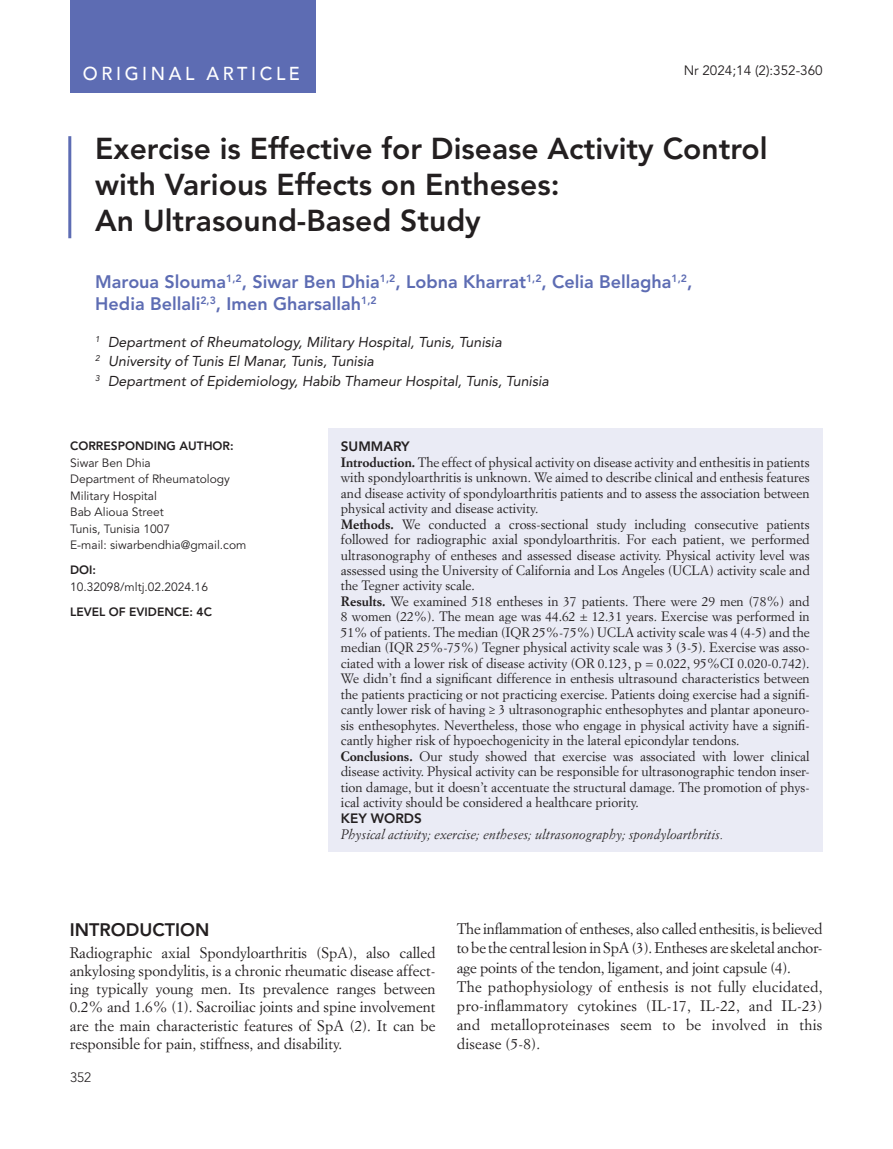
<style>
.page{position:relative;width:893px;height:1149px;background:#fff}
.page>*{position:absolute;margin:0;border:0;box-sizing:border-box;transform-origin:0 0}
.Titolo_Articolo{font:800 30px/36px "Avenir LT Std";color:#231f20}
.t1{font:500 18.75px "Avenir";letter-spacing:.2em;color:#fff;scale:.96 1}
.Autori{font:800 18px/22.5px "Avenir LT Std";color:#5d6cb3}
._1_paragrafo{font:800 18px "Avenir LT Std";color:#231f20}
.testo{font:15px/18.3px "Simoncini Garamond Std";color:#231f20;text-align:justify}
.Autori_Sede{font:italic 14.25px "Avenir LT Std";color:#231f20}
.key_words_testo{font:italic 13.5px "Simoncini Garamond Std";color:#231f20}
.t2{font:13.5px "Avenir LT Std";color:#231f20}
.SUMMARY{font:800 13.5px "Avenir LT Std";color:#231f20}
.testo_sommario{font:800 13.5px "Avenir LT Std";color:#231f20}
.t3{font:300 13.5px "Avenir LT Std";color:#231f20}
.testo_sommario-2{font:13.35px/15.5px "Simoncini Garamond Std";color:#231f20;text-align:justify}
.corresponding_text{font:12px "Avenir LT Std";color:#231f20}
.DOI{font:800 12px "Avenir LT Std";color:#231f20}
.corresponding_text-2{font:800 12px "Avenir LT Std";color:#231f20}
.s1{font-weight:700}
</style>
<div class="page">
<div style="left:70px;top:0;width:245px;height:92px;background:#5d6cb3"></div>
<div style="left:328px;top:428px;width:494px;height:423px;background:#eaebf5"></div>
<hr style="left:68px;top:136px;width:3px;height:102px;background:#5d6cb3">
<h2 class="t1" style="left:83px;top:57px;width:228px">ORIGINAL ARTICLE</h2>
<p class="t2" style="left:684px;top:63px;width:141px">Nr 2024;14 (2):352-360</p>
<p class="Titolo_Articolo" style="left:95px;top:130px;width:674px">Exercise is Effective for Disease Activity Control with Various Effects on Entheses:<br>An Ultrasound-Based Study</p>
<p class="Autori" style="left:95px;top:270px;width:599px">Maroua Slouma<sup>1,2</sup>, Siwar Ben Dhia<sup>1,2</sup>, Lobna Kharrat<sup>1,2</sup>, Celia Bellagha<sup>1,2</sup>,<br>Hedia Bellali<sup>2,3</sup>, Imen Gharsallah<sup>1,2</sup></p>
<p class="Autori_Sede" style="left:95px;top:333px;width:408px"><sup>1</sup> Department of Rheumatology, Military Hospital, Tunis, Tunisia</p>
<p class="Autori_Sede" style="left:95px;top:353px;width:280px"><sup>2</sup> University of Tunis El Manar, Tunis, Tunisia</p>
<p class="Autori_Sede" style="left:95px;top:372px;width:455px"><sup>3</sup> Department of Epidemiology, Habib Thameur Hospital, Tunis, Tunisia</p>
<p class="corresponding_text-2" style="left:70px;top:439px;width:165px">CORRESPONDING AUTHOR:</p>
<p class="corresponding_text" style="left:70px;top:455px;width:82px">Siwar Ben Dhia</p>
<p class="corresponding_text" style="left:70px;top:472px;width:161px">Department of Rheumatology</p>
<p class="corresponding_text" style="left:70px;top:488px;width:88px">Military Hospital</p>
<p class="corresponding_text" style="left:70px;top:505px;width:95px">Bab Alioua Street</p>
<p class="corresponding_text" style="left:70px;top:521px;width:102px">Tunis, Tunisia 1007</p>
<p class="corresponding_text" style="left:70px;top:538px;width:178px">E-mail: siwarbendhia@gmail.com</p>
<p class="DOI" style="left:70px;top:563px;width:27px">DOI:</p>
<p class="corresponding_text" style="left:70px;top:579px;width:139px">10.32098/mltj.02.2024.16</p>
<p class="DOI" style="left:70px;top:604px;width:143px">LEVEL OF EVIDENCE: 4C</p>
<p class="testo_sommario" style="left:341px;top:438px;width:70px">SUMMARY</p>
<p class="testo_sommario-2" style="left:341px;top:454px;width:470px"><span class="s1">Introduction.</span> The effect of physical activity on disease activity and enthesitis in patients with spondyloarthritis is unknown. We aimed to describe clinical and enthesis features and disease activity of spondyloarthritis patients and to assess the association between physical activity and disease activity.</p>
<p class="testo_sommario-2" style="left:341px;top:516px;width:470px"><span class="s1">Methods.</span> We conducted a cross-sectional study including consecutive patients followed for radiographic axial spondyloarthritis. For each patient, we performed ultrasonography of entheses and assessed disease activity. Physical activity level was assessed using the University of California and Los Angeles (UCLA) activity scale and the Tegner activity scale.</p>
<p class="testo_sommario-2" style="left:341px;top:593px;width:470px"><span class="s1">Results.</span> We examined 518 entheses in 37 patients. There were 29 men (78%) and 8 women (22%). The mean age was 44.62 ± 12.31 years. Exercise was performed in 51% of patients. The median (IQR 25%-75%) UCLA activity scale was 4 (4-5) and the median (IQR 25%-75%) Tegner physical activity scale was 3 (3-5). Exercise was asso&shy;ciated with a lower risk of disease activity (OR 0.123, p = 0.022, 95%CI 0.020-0.742).<br>We didn’t find a significant difference in enthesis ultrasound characteristics between the patients practicing or not practicing exercise. Patients doing exercise had a signifi&shy;cantly lower risk of having ≥ 3 ultrasonographic enthesophytes and plantar aponeuro&shy;sis enthesophytes. Nevertheless, those who engage in physical activity have a signifi&shy;cantly higher risk of hypoechogenicity in the lateral epicondylar tendons.</p>
<p class="testo_sommario-2" style="left:341px;top:747px;width:470px"><span class="s1">Conclusions.</span> Our study showed that exercise was associated with lower clinical disease activity. Physical activity can be responsible for ultrasonographic tendon inser&shy;tion damage, but it doesn’t accentuate the structural damage. The promotion of phys&shy;ical activity should be considered a healthcare priority.</p>
<p class="SUMMARY" style="left:341px;top:810px;width:82px">KEY WORDS</p>
<p class="key_words_testo" style="left:341px;top:825px;width:384px">Physical activity; exercise; entheses; ultrasonography; spondyloarthritis.</p>
<p class="_1_paragrafo" style="left:70px;top:919px;width:141px">INTRODUCTION</p>
<p class="testo" style="left:70px;top:942px;width:367px">Radiographic axial Spondyloarthritis (SpA), also called ankylosing spondylitis, is a chronic rheumatic disease affect&shy;ing typically young men. Its prevalence ranges between 0.2% and 1.6% (1). Sacroiliac joints and spine involvement are the main characteristic features of SpA (2). It can be responsible for pain, stiffness, and disability.</p>
<p class="t3" style="left:70px;top:1068px;width:23px">352</p>
<p class="testo" style="left:457px;top:919px;width:367px;line-height:19px">The inflammation of entheses, also called enthesitis, is believed to be the central lesion in SpA (3). Entheses are skeletal anchor&shy;age points of the tendon, ligament, and joint capsule (4).</p>
<p class="testo" style="left:457px;top:976px;width:367px;line-height:19px">The pathophysiology of enthesis is not fully elucidated, pro-inflammatory cytokines (IL-17, IL-22, and IL-23) and metalloproteinases seem to be involved in this disease (5-8).</p>
</div>
